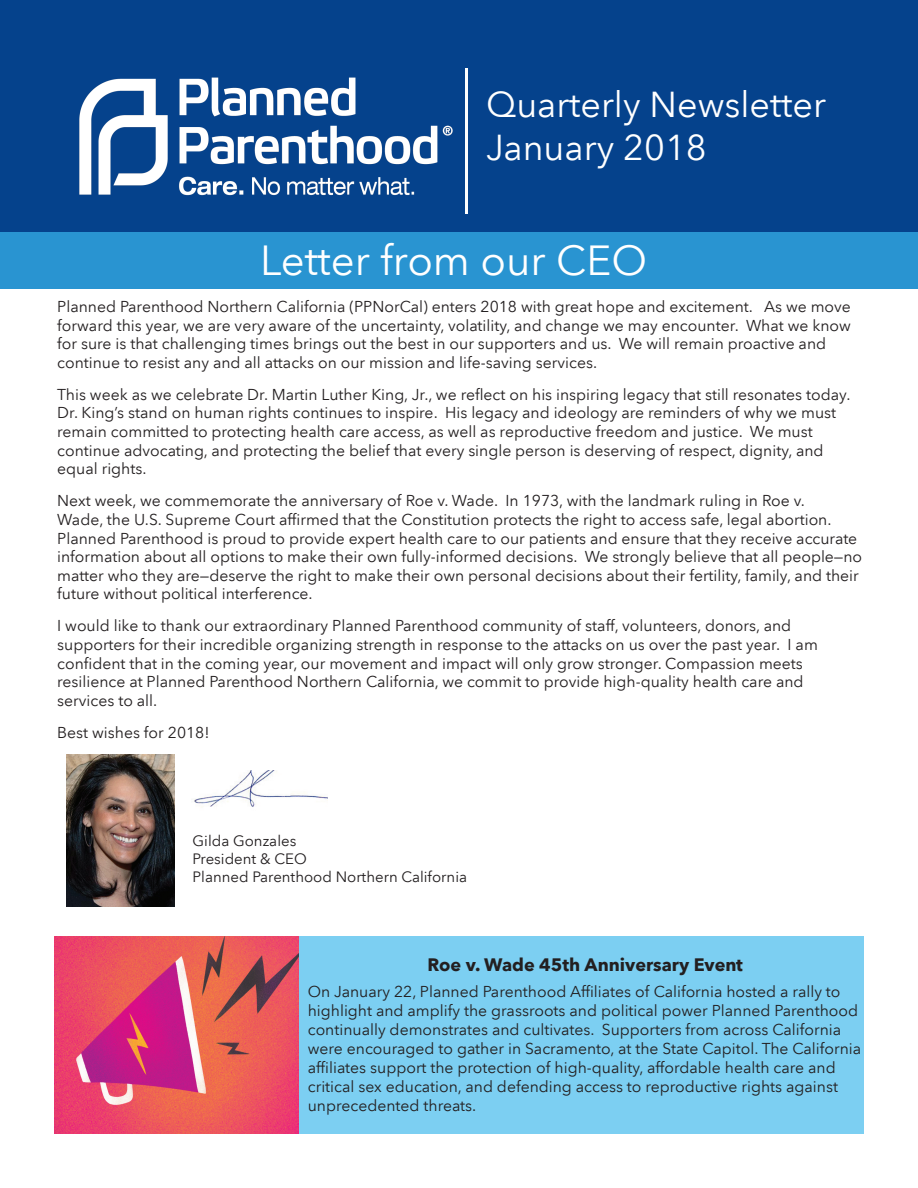
<style>
.page{position:relative;width:918px;height:1188px;background:#fff}
.page>*{position:absolute;margin:0;border:0;box-sizing:border-box;transform-origin:0 0}
.t1{font:42px "Avenir Next LT Pro";color:#fff}
.t2{font:36px/43.2px "Avenir Next LT Pro";color:#fff}
.t3{font:700 18px "Avenir Next LT Pro";color:#231f20}
.t4{font:15.75px/18.6px "Avenir Next LT Pro";color:#231f20}
.t5{font:15px/18px "Avenir Next LT Pro";color:#231f20}
</style>
<div class="page">
<div style="left:0;top:0;width:918px;height:243px;background:#05428c"></div>
<div style="left:0;top:232px;width:918px;height:57px;background:#2994d1"></div>
<img style="left:79px;top:77px;width:374px;height:119px">
<img style="left:194px;top:771px;width:134px;height:36px">
<div style="left:54px;top:936px;width:810px;height:198px;background:#7ccff2"></div>
<img style="left:54px;top:936px;width:245px;height:198px">
<img style="left:67px;top:754px;width:108px;height:153px">
<hr style="left:466px;top:68px;width:2px;height:146px;background:#fff">
<h2 class="t2" style="left:486px;top:82px;width:342px">Quarterly Newsletter<br>January 2018</h2>
<h1 class="t1" style="left:260px;top:235px;width:388px">Letter from our CEO</h1>
<p class="t4" style="left:57px;top:297px;width:795px">Planned Parenthood Northern California (PPNorCal) enters 2018 with great hope and excitement. As we move forward this year, we are very aware of the uncertainty, volatility, and change we may encounter. What we know for sure is that challenging times brings out the best in our supporters and us. We will remain proactive and continue to resist any and all attacks on our mission and life-saving services.</p>
<p class="t4" style="left:57px;top:385px;width:795px">This week as we celebrate Dr. Martin Luther King, Jr., we reflect on his inspiring legacy that still resonates today.<br>Dr. King’s stand on human rights continues to inspire. His legacy and ideology are reminders of why we must remain committed to protecting health care access, as well as reproductive freedom and justice. We must continue advocating, and protecting the belief that every single person is deserving of respect, dignity, and equal rights.</p>
<p class="t4" style="left:57px;top:492px;width:806px">Next week, we commemorate the anniversary of Roe v. Wade. In 1973, with the landmark ruling in Roe v.<br>Wade, the U.S. Supreme Court affirmed that the Constitution protects the right to access safe, legal abortion.<br>Planned Parenthood is proud to provide expert health care to our patients and ensure that they receive accurate information about all options to make their own fully-informed decisions. We strongly believe that all people—no matter who they are—deserve the right to make their own personal decisions about their fertility, family, and their future without political interference.</p>
<p class="t4" style="left:57px;top:617px;width:762px">I would like to thank our extraordinary Planned Parenthood community of staff, volunteers, donors, and supporters for their incredible organizing strength in response to the attacks on us over the past year. I am confident that in the coming year, our movement and impact will only grow stronger. Compassion meets resilience at Planned Parenthood Northern California, we commit to provide high-quality health care and services to all.</p>
<p class="t4" style="left:57px;top:723px;width:154px">Best wishes for 2018!</p>
<p class="t5" style="left:193px;top:832px;width:276px">Gilda Gonzales<br>President &amp; CEO<br>Planned Parenthood Northern California</p>
<p class="t3" style="left:427px;top:954px;width:317px">Roe v. Wade 45th Anniversary Event</p>
<p class="t4" style="left:308px;top:983px;width:555px">On January 22, Planned Parenthood Affiliates of California hosted a rally to highlight and amplify the grassroots and political power Planned Parenthood continually demonstrates and cultivates. Supporters from across California were encouraged to gather in Sacramento, at the State Capitol. The California affiliates support the protection of high-quality, affordable health care and critical sex education, and defending access to reproductive rights against unprecedented threats.</p>
</div>
